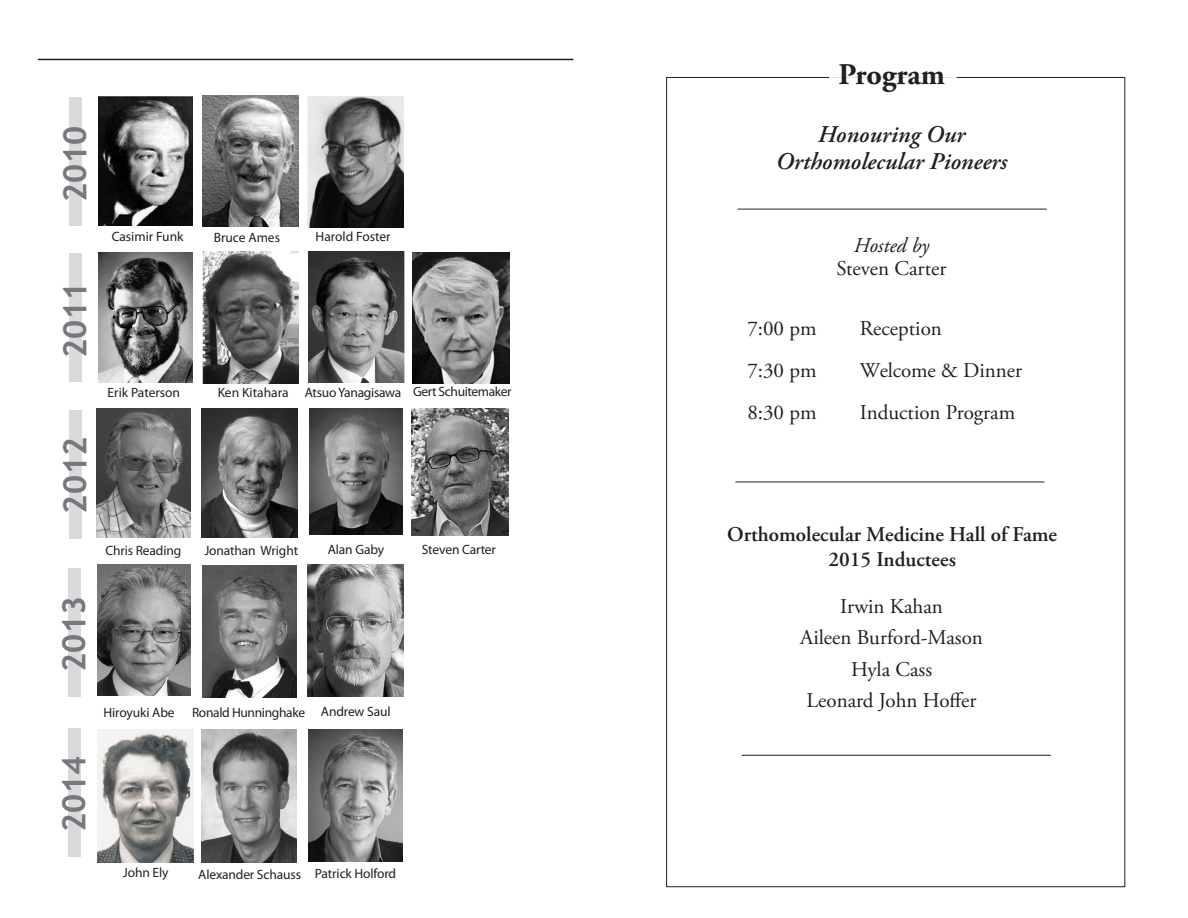
<style>
.page{position:relative;width:1188px;height:918px;background:#fff}
.page>*{position:absolute;margin:0;border:0;box-sizing:border-box;transform-origin:0 0}
.year{font:700 32.55px "Trebuchet MS";color:#76787b}
.t1{font:700 30px "Adobe Garamond Pro";color:#231f20}
.t2{font:italic 600 24px "Adobe Garamond Pro";color:#231f20}
.t3{font:21px "Adobe Garamond Pro";color:#231f20}
.t4{font:600 21px "Adobe Garamond Pro";color:#231f20}
.t5{font:italic 21px "Adobe Garamond Pro";color:#231f20}
.names{font:13.5px "Myriad Pro";letter-spacing:-.01em;color:#231f20}
.names-2{font:13.5px "Myriad Pro";letter-spacing:-.03em;color:#231f20}
</style>
<div class="page">
<div style="left:829px;top:41px;width:128px;height:37px;background:#fff;border:2px solid #fff"></div>
<hr style="left:742px;top:755px;width:309px;height:1px;background:#231f20">
<hr style="left:738px;top:209px;width:309px;height:1px;background:#231f20">
<hr style="left:38px;top:59px;width:535px;height:1px;background:#231f20">
<img style="left:202px;top:252px;width:96px;height:131px">
<img style="left:308px;top:251px;width:97px;height:132px">
<img style="left:413px;top:252px;width:96px;height:131px">
<img style="left:98px;top:96px;width:95px;height:129px">
<img style="left:202px;top:95px;width:96px;height:131px">
<img style="left:307px;top:96px;width:96px;height:131px">
<div style="left:70px;top:97px;width:12px;height:128px;background:#d9dadc"></div>
<div style="left:70px;top:253px;width:12px;height:129px;background:#d9dadc"></div>
<div style="left:70px;top:410px;width:12px;height:129px;background:#d9dadc"></div>
<img style="left:99px;top:253px;width:94px;height:129px">
<img style="left:202px;top:408px;width:96px;height:129px">
<img style="left:97px;top:409px;width:94px;height:129px">
<img style="left:309px;top:409px;width:93px;height:126px">
<hr style="left:735px;top:482px;width:309px;height:1px;background:#231f20">
<img style="left:411px;top:409px;width:97px;height:126px">
<div style="left:68px;top:568px;width:13px;height:129px;background:#d9dadc"></div>
<div style="left:68px;top:729px;width:13px;height:128px;background:#d9dadc"></div>
<img style="left:203px;top:566px;width:94px;height:131px">
<img style="left:98px;top:564px;width:93px;height:132px">
<img style="left:308px;top:565px;width:95px;height:131px">
<img style="left:98px;top:729px;width:95px;height:134px">
<img style="left:202px;top:730px;width:95px;height:133px">
<img style="left:308px;top:729px;width:95px;height:133px">
<p class="year" style="left:55px;top:202px;width:78px;rotate:-90deg">2010</p>
<p class="names" style="left:112px;top:228px;width:73px">Casimir Funk</p>
<p class="names" style="left:214px;top:229px;width:68px">Bruce Ames</p>
<p class="names" style="left:316px;top:229px;width:77px">Harold Foster</p>
<p class="year" style="left:55px;top:358px;width:78px;rotate:-90deg">2011</p>
<p class="year" style="left:55px;top:514px;width:78px;rotate:-90deg">2012</p>
<p class="year" style="left:54px;top:672px;width:78px;rotate:-90deg">2013</p>
<p class="year" style="left:54px;top:832px;width:78px;rotate:-90deg">2014</p>
<p class="names" style="left:108px;top:384px;width:74px">Erik Paterson</p>
<p class="names" style="left:218px;top:384px;width:72px">Ken Kitahara</p>
<p class="names" style="left:305px;top:384px;width:98px">Atsuo Yanagisawa</p>
<p class="names-2" style="left:413px;top:383px;width:100px">Gert Schuitemaker</p>
<p class="names" style="left:105px;top:542px;width:77px">Chris Reading</p>
<p class="names" style="left:204px;top:542px;width:95px">Jonathan Wright</p>
<p class="names" style="left:328px;top:541px;width:58px">Alan Gaby</p>
<p class="names" style="left:422px;top:541px;width:76px">Steven Carter</p>
<p class="names" style="left:103px;top:704px;width:73px">Hiroyuki Abe</p>
<p class="names" style="left:192px;top:705px;width:115px">Ronald Hunninghake</p>
<p class="names" style="left:321px;top:703px;width:71px">Andrew Saul</p>
<p class="names" style="left:123px;top:865px;width:47px">John Ely</p>
<p class="names" style="left:198px;top:866px;width:104px">Alexander Schauss</p>
<p class="names" style="left:315px;top:865px;width:83px">Patrick Holford</p>
<p class="t1" style="left:838px;top:57px;width:108px">Program</p>
<p class="t2" style="left:818px;top:121px;width:149px">Honouring Our</p>
<p class="t2" style="left:776px;top:148px;width:233px">Orthomolecular Pioneers</p>
<p class="t5" style="left:854px;top:233px;width:77px">Hosted by</p>
<p class="t3" style="left:836px;top:256px;width:112px">Steven Carter</p>
<p class="t3" style="left:747px;top:316px;width:71px">7:00 pm</p>
<p class="t3" style="left:860px;top:316px;width:84px">Reception</p>
<p class="t3" style="left:747px;top:358px;width:71px">7:30 pm</p>
<p class="t3" style="left:860px;top:358px;width:164px">Welcome &amp; Dinner</p>
<p class="t3" style="left:747px;top:400px;width:71px">8:30 pm</p>
<p class="t3" style="left:860px;top:400px;width:157px">Induction Program</p>
<p class="t4" style="left:727px;top:522px;width:332px">Orthomolecular Medicine Hall of Fame</p>
<p class="t4" style="left:828px;top:547px;width:129px">2015 Inductees</p>
<p class="t3" style="left:840px;top:594px;width:104px">Irwin Kahan</p>
<p class="t3" style="left:800px;top:625px;width:184px">Aileen Burford-Mason</p>
<p class="t3" style="left:851px;top:657px;width:83px">Hyla Cass</p>
<p class="t3" style="left:807px;top:688px;width:171px">Leonard John Hoffer</p>
</div>
